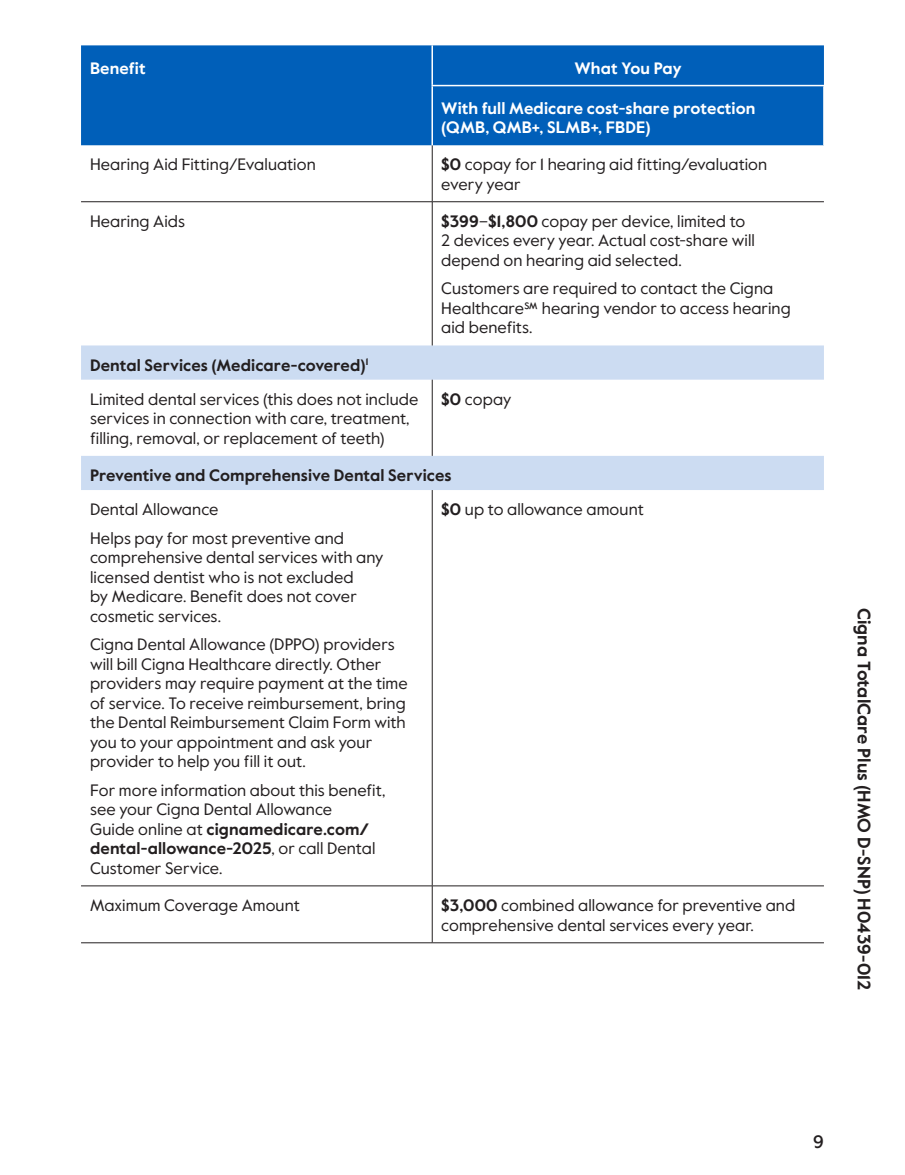
<style>
.page{position:relative;width:905px;height:1175px;background:#fff}
.page>*{position:absolute;margin:0;border:0;box-sizing:border-box;transform-origin:0 0}
.margin_plan_name{font:700 18px "Value Sans Pro";color:#231f20}
.t1{font:500 18px "Value Sans Pro";color:#231f20}
.table_para{font:16.5px/19.5px "Value Sans Pro";letter-spacing:.005em;color:#231f20}
.table_row_h1{font:700 16.5px "Value Sans Pro";letter-spacing:.005em;color:#231f20}
.table_col_h1_align_right{font:700 16.5px/19.5px "Value Sans Pro";letter-spacing:.005em;color:#fff}
.table_text{font:16.5px "Value Sans Pro";letter-spacing:.005em;color:#231f20}
.table_col_h1_align_center{font:700 16.5px "Value Sans Pro";color:#fff}
.s1{font-weight:700}
</style>
<div class="page">
<div style="left:81px;top:45px;width:743px;height:100px;background:#005fb9"></div>
<svg style="left:81px;top:345px;width:743px;height:145px"></svg>
<hr style="left:81px;top:201px;width:351px;height:1px;background:#231f20">
<hr style="left:432px;top:201px;width:392px;height:1px;background:#231f20">
<hr style="left:432px;top:145px;width:1px;height:56px;background:#231f20">
<hr style="left:432px;top:202px;width:1px;height:143px;background:#231f20">
<hr style="left:432px;top:379px;width:1px;height:77px;background:#231f20">
<hr style="left:81px;top:942px;width:351px;height:1px;background:#231f20">
<hr style="left:432px;top:942px;width:392px;height:1px;background:#231f20">
<hr style="left:81px;top:885px;width:351px;height:1px;background:#231f20">
<hr style="left:432px;top:885px;width:392px;height:1px;background:#231f20">
<hr style="left:431px;top:45px;width:2px;height:40px;background:#fff">
<hr style="left:431px;top:85px;width:393px;height:1px;background:#fff">
<hr style="left:823px;top:86px;width:1px;height:59px;background:#fff">
<hr style="left:431px;top:86px;width:2px;height:59px;background:#fff">
<hr style="left:432px;top:886px;width:1px;height:56px;background:#231f20">
<hr style="left:432px;top:490px;width:1px;height:395px;background:#231f20">
<p class="table_col_h1_align_right" style="left:90px;top:59px;width:57px">Benefit</p>
<p class="table_col_h1_align_center" style="left:574px;top:58px;width:109px">What You Pay</p>
<p class="table_col_h1_align_right" style="left:441px;top:99px;width:315px">With full Medicare cost-share protection (QMB, QMB+, SLMB+, FBDE)</p>
<p class="table_para" style="left:90px;top:155px;width:227px">Hearing Aid Fitting/Evaluation</p>
<p class="table_para" style="left:441px;top:155px;width:327px"><span class="s1">$0</span> copay for 1 hearing aid fitting/evaluation every year</p>
<p class="table_para" style="left:90px;top:212px;width:97px">Hearing Aids</p>
<p class="table_para" style="left:441px;top:212px;width:315px"><span class="s1">$399</span>–<span class="s1">$1,800</span> copay per device, limited to<br>2 devices every year. Actual cost-share will depend on hearing aid selected.</p>
<p class="table_para" style="left:441px;top:279px;width:351px">Customers are required to contact the Cigna<br>Healthcare℠ hearing vendor to access hearing aid benefits.</p>
<p class="table_row_h1" style="left:90px;top:355px;width:280px">Dental Services (Medicare-covered)<sup>1</sup></p>
<p class="table_para" style="left:90px;top:390px;width:330px">Limited dental services (this does not include services in connection with care, treatment, filling, removal, or replacement of teeth)</p>
<p class="table_para" style="left:441px;top:390px;width:72px"><span class="s1">$0</span> copay</p>
<p class="table_row_h1" style="left:90px;top:465px;width:363px">Preventive and Comprehensive Dental Services</p>
<p class="table_para" style="left:90px;top:500px;width:130px">Dental Allowance</p>
<p class="table_para" style="left:90px;top:528px;width:295px">Helps pay for most preventive and comprehensive dental services with any licensed dentist who is not excluded<br>by Medicare. Benefit does not cover cosmetic services.</p>
<p class="table_para" style="left:90px;top:635px;width:319px">Cigna Dental Allowance (DPPO) providers will bill Cigna Healthcare directly. Other providers may require payment at the time of service. To receive reimbursement, bring the Dental Reimbursement Claim Form with you to your appointment and ask your provider to help you fill it out.</p>
<p class="table_para" style="left:90px;top:780px;width:297px">For more information about this benefit, see your Cigna Dental Allowance<br>Guide online at <span class="s1">cignamedicare.com/ dental-allowance-2025</span>, or call Dental Customer Service.</p>
<p class="table_para" style="left:441px;top:500px;width:204px"><span class="s1">$0</span> up to allowance amount</p>
<p class="table_text" style="left:90px;top:895px;width:211px">Maximum Coverage Amount</p>
<p class="table_para" style="left:441px;top:896px;width:355px"><span class="s1">$3,000</span> combined allowance for preventive and comprehensive dental services every year.</p>
<p class="margin_plan_name" style="left:874px;top:608px;width:384px;rotate:90deg">Cigna TotalCare Plus (HMO D-SNP) H0439-012</p>
<p class="t1" style="left:813px;top:1130px;width:12px">9</p>
</div>
